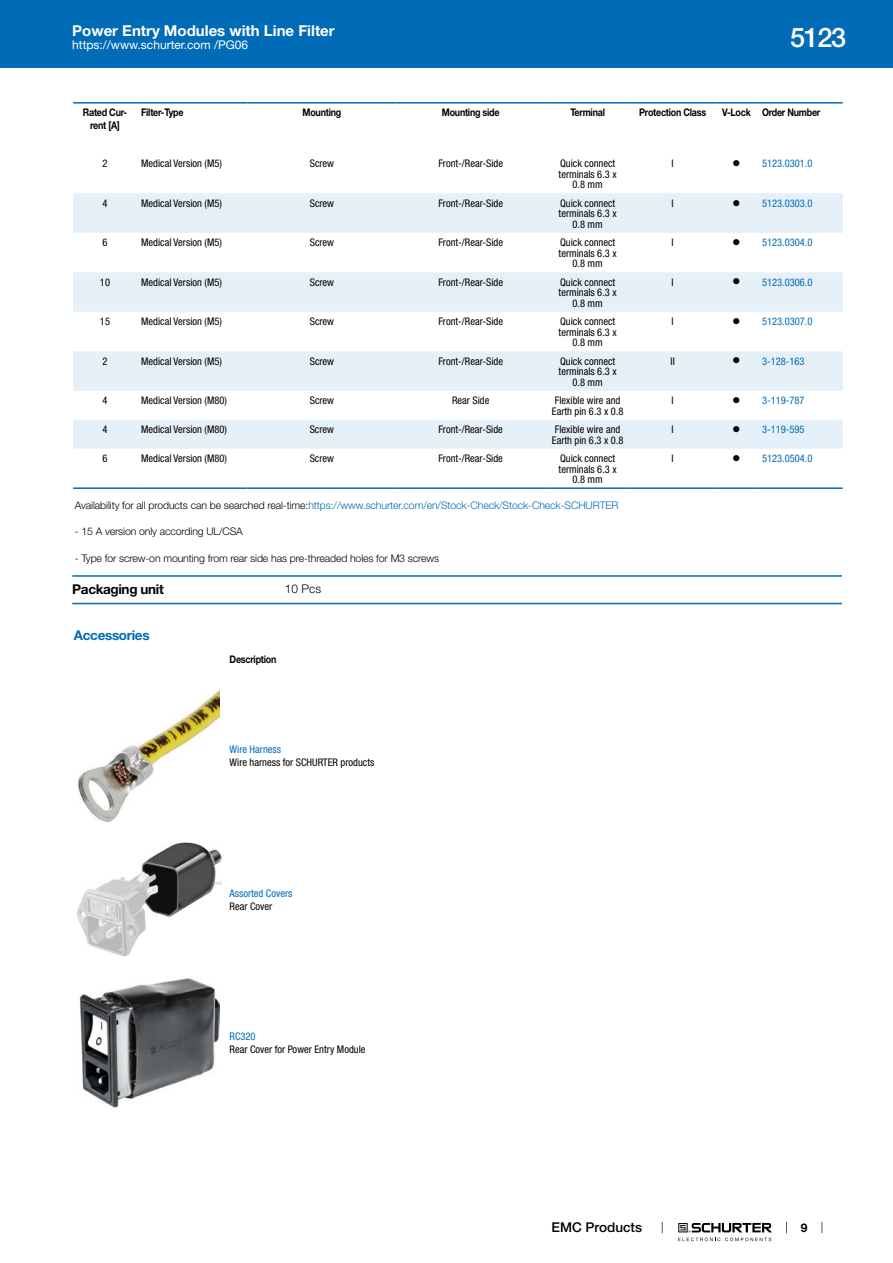
<style>
.page{position:relative;width:893px;height:1263px;background:#fff}
.page>*{position:absolute;margin:0;border:0;box-sizing:border-box;transform-origin:0 0}
.t1{font:500 27px "Helvetica Neue LT";color:#fff}
.t2{font:700 15px "Helvetica Neue LT";color:#fff}
.t3{font:700 13.5px "Helvetica Neue LT";letter-spacing:-.025em;color:#000}
.t4{font:500 13.5px "Helvetica Neue LT";color:#000}
.t5{font:700 13.5px "Helvetica Neue LT";letter-spacing:-.025em;color:#006bb6}
.t6{font:12px "Helvetica Neue LT";color:#fff}
.t7{font:300 12px "Helvetica Neue LT";color:#000}
.t8{font:700 12px "Helvetica Neue LT";color:#000}
.t9{font:condensed 10.5px/10.5px "Helvetica Neue LT";color:#000;text-align:center}
.t10{font:condensed 10.5px "Helvetica Neue LT";color:#006bb6}
.t11{font:300 10.5px "Helvetica Neue LT";letter-spacing:-.01em;color:#006bb6}
.t12{font:700 10.5px/12.6px "Helvetica Neue LT";letter-spacing:-.025em;color:#000;text-align:center;scale:.85 1}
.t13{font:300 10.5px "Helvetica Neue LT";letter-spacing:-.01em;color:#000}
.s1{color:#000}
</style>
<div class="page">
<svg style="left:678px;top:1223px;width:94px;height:18px"></svg>
<div style="left:0;top:0;width:893px;height:68px;background:#006bb6"></div>
<svg style="left:73px;top:193px;width:770px;height:256px;fill:#e6f0f8"></svg>
<hr style="left:73px;top:102px;width:64px;height:2px;background:#006bb6">
<hr style="left:137px;top:102px;width:110px;height:2px;background:#006bb6">
<hr style="left:247px;top:102px;width:149px;height:2px;background:#006bb6">
<hr style="left:396px;top:102px;width:149px;height:2px;background:#006bb6">
<hr style="left:545px;top:102px;width:85px;height:2px;background:#006bb6">
<hr style="left:630px;top:102px;width:85px;height:2px;background:#006bb6">
<hr style="left:715px;top:102px;width:43px;height:2px;background:#006bb6">
<hr style="left:758px;top:102px;width:85px;height:2px;background:#006bb6">
<hr style="left:73px;top:487px;width:64px;height:2px;background:#006bb6">
<hr style="left:137px;top:487px;width:110px;height:2px;background:#006bb6">
<hr style="left:247px;top:487px;width:149px;height:2px;background:#006bb6">
<hr style="left:396px;top:487px;width:149px;height:2px;background:#006bb6">
<hr style="left:545px;top:487px;width:85px;height:2px;background:#006bb6">
<hr style="left:630px;top:487px;width:85px;height:2px;background:#006bb6">
<hr style="left:715px;top:487px;width:43px;height:2px;background:#006bb6">
<hr style="left:758px;top:487px;width:85px;height:2px;background:#006bb6">
<hr style="left:72px;top:575px;width:770px;height:2px;background:#006bb6">
<hr style="left:72px;top:603px;width:770px;height:1px;background:#006bb6">
<img style="left:78px;top:690px;width:141px;height:131px">
<img style="left:77px;top:843px;width:144px;height:113px">
<img style="left:79px;top:978px;width:140px;height:130px">
<h2 class="t2" style="left:72px;top:21px;width:264px">Power Entry Modules with Line Filter</h2>
<p class="t6" style="left:72px;top:38px;width:178px">https://www.schurter.com /PG06</p>
<h1 class="t1" style="left:790px;top:21px;width:57px">5123</h1>
<p class="t12" style="left:83px;top:106px;width:54px">Rated Cur&shy;rent [A]</p>
<p class="t12" style="left:141px;top:106px;width:51px">Filter-Type</p>
<p class="t12" style="left:302px;top:106px;width:47px">Mounting</p>
<p class="t12" style="left:442px;top:106px;width:69px">Mounting side</p>
<p class="t12" style="left:570px;top:106px;width:42px">Terminal</p>
<p class="t12" style="left:639px;top:106px;width:80px">Protection Class</p>
<p class="t12" style="left:722px;top:106px;width:117px">V-Lock Order Number</p>
<p class="t9" style="left:103px;top:158px;width:7px">2</p>
<p class="t9" style="left:141px;top:158px;width:82px">Medical Version (M5)</p>
<p class="t9" style="left:310px;top:158px;width:26px">Screw</p>
<p class="t9" style="left:438px;top:158px;width:66px">Front-/Rear-Side</p>
<p class="t9" style="left:559px;top:158px;width:60px">Quick connect terminals 6.3 x<br>0.8 mm</p>
<p class="t9" style="left:672px;top:158px;width:4px">I</p>
<p class="t10" style="left:733px;top:157px;width:81px"><span class="s1">●</span> 5123.0301.0</p>
<p class="t9" style="left:103px;top:198px;width:7px">4</p>
<p class="t9" style="left:141px;top:198px;width:82px">Medical Version (M5)</p>
<p class="t9" style="left:310px;top:198px;width:26px">Screw</p>
<p class="t9" style="left:438px;top:198px;width:66px">Front-/Rear-Side</p>
<p class="t9" style="left:559px;top:198px;width:60px">Quick connect terminals 6.3 x<br>0.8 mm</p>
<p class="t9" style="left:672px;top:198px;width:4px">I</p>
<p class="t10" style="left:733px;top:197px;width:81px"><span class="s1">●</span> 5123.0303.0</p>
<p class="t9" style="left:103px;top:237px;width:7px">6</p>
<p class="t9" style="left:141px;top:237px;width:82px">Medical Version (M5)</p>
<p class="t9" style="left:310px;top:237px;width:26px">Screw</p>
<p class="t9" style="left:438px;top:237px;width:66px">Front-/Rear-Side</p>
<p class="t9" style="left:559px;top:237px;width:60px">Quick connect terminals 6.3 x<br>0.8 mm</p>
<p class="t9" style="left:672px;top:237px;width:4px">I</p>
<p class="t10" style="left:733px;top:236px;width:81px"><span class="s1">●</span> 5123.0304.0</p>
<p class="t9" style="left:100px;top:277px;width:12px">10</p>
<p class="t9" style="left:141px;top:277px;width:82px">Medical Version (M5)</p>
<p class="t9" style="left:310px;top:277px;width:26px">Screw</p>
<p class="t9" style="left:438px;top:277px;width:66px">Front-/Rear-Side</p>
<p class="t9" style="left:559px;top:277px;width:60px">Quick connect terminals 6.3 x<br>0.8 mm</p>
<p class="t9" style="left:672px;top:277px;width:4px">I</p>
<p class="t10" style="left:733px;top:276px;width:81px"><span class="s1">●</span> 5123.0306.0</p>
<p class="t9" style="left:100px;top:316px;width:12px">15</p>
<p class="t9" style="left:141px;top:316px;width:82px">Medical Version (M5)</p>
<p class="t9" style="left:310px;top:316px;width:26px">Screw</p>
<p class="t9" style="left:438px;top:316px;width:66px">Front-/Rear-Side</p>
<p class="t9" style="left:559px;top:316px;width:60px">Quick connect terminals 6.3 x<br>0.8 mm</p>
<p class="t9" style="left:672px;top:316px;width:4px">I</p>
<p class="t10" style="left:733px;top:315px;width:81px"><span class="s1">●</span> 5123.0307.0</p>
<p class="t9" style="left:103px;top:356px;width:7px">2</p>
<p class="t9" style="left:141px;top:356px;width:82px">Medical Version (M5)</p>
<p class="t9" style="left:310px;top:356px;width:26px">Screw</p>
<p class="t9" style="left:438px;top:356px;width:66px">Front-/Rear-Side</p>
<p class="t9" style="left:559px;top:356px;width:60px">Quick connect terminals 6.3 x<br>0.8 mm</p>
<p class="t9" style="left:671px;top:356px;width:6px">II</p>
<p class="t10" style="left:733px;top:355px;width:74px"><span class="s1">●</span> 3-128-163</p>
<p class="t9" style="left:103px;top:395px;width:7px">4</p>
<p class="t9" style="left:141px;top:395px;width:87px">Medical Version (M80)</p>
<p class="t9" style="left:310px;top:395px;width:26px">Screw</p>
<p class="t9" style="left:452px;top:395px;width:39px">Rear Side</p>
<p class="t9" style="left:552px;top:395px;width:73px;text-align:left">Flexible wire and<br>Earth pin 6.3 x 0.8</p>
<p class="t9" style="left:672px;top:395px;width:4px">I</p>
<p class="t10" style="left:733px;top:394px;width:74px"><span class="s1">●</span> 3-119-787</p>
<p class="t9" style="left:102px;top:424px;width:7px">4</p>
<p class="t9" style="left:141px;top:424px;width:87px">Medical Version (M80)</p>
<p class="t9" style="left:310px;top:424px;width:26px">Screw</p>
<p class="t9" style="left:438px;top:424px;width:66px">Front-/Rear-Side</p>
<p class="t9" style="left:552px;top:424px;width:73px;text-align:left">Flexible wire and<br>Earth pin 6.3 x 0.8</p>
<p class="t9" style="left:672px;top:424px;width:4px">I</p>
<p class="t10" style="left:733px;top:423px;width:74px"><span class="s1">●</span> 3-119-595</p>
<p class="t9" style="left:102px;top:453px;width:7px">6</p>
<p class="t9" style="left:141px;top:453px;width:87px">Medical Version (M80)</p>
<p class="t9" style="left:310px;top:453px;width:26px">Screw</p>
<p class="t9" style="left:438px;top:453px;width:66px">Front-/Rear-Side</p>
<p class="t9" style="left:559px;top:453px;width:60px">Quick connect terminals 6.3 x<br>0.8 mm</p>
<p class="t9" style="left:672px;top:453px;width:4px">I</p>
<p class="t10" style="left:733px;top:452px;width:81px"><span class="s1">●</span> 5123.0504.0</p>
<p class="t11" style="left:75px;top:499px;width:545px"><span class="s1">Availability for all products can be searched real-time:</span>https://www.schurter.com/en/Stock-Check/Stock-Check-SCHURTER</p>
<p class="t13" style="left:75px;top:525px;width:170px">- 15 A version only according UL/CSA</p>
<p class="t13" style="left:75px;top:551px;width:366px">- Type for screw-on mounting from rear side has pre-threaded holes for M3 screws</p>
<p class="t3" style="left:72px;top:581px;width:93px">Packaging unit</p>
<p class="t7" style="left:285px;top:581px;width:38px">10 Pcs</p>
<p class="t5" style="left:74px;top:626px;width:77px">Accessories</p>
<p class="t12" style="left:230px;top:653px;width:57px">Description</p>
<p class="t10" style="left:230px;top:743px;width:53px">Wire Harness</p>
<p class="t9" style="left:230px;top:757px;width:146px">Wire harness for SCHURTER products</p>
<p class="t10" style="left:230px;top:887px;width:64px">Assorted Covers</p>
<p class="t9" style="left:230px;top:901px;width:44px">Rear Cover</p>
<p class="t10" style="left:230px;top:1030px;width:28px">RC320</p>
<p class="t9" style="left:230px;top:1044px;width:137px">Rear Cover for Power Entry Module</p>
<p class="t4" style="left:552px;top:1219px;width:92px">EMC Products</p>
<p class="t8" style="left:801px;top:1220px;width:8px">9</p>
</div>
